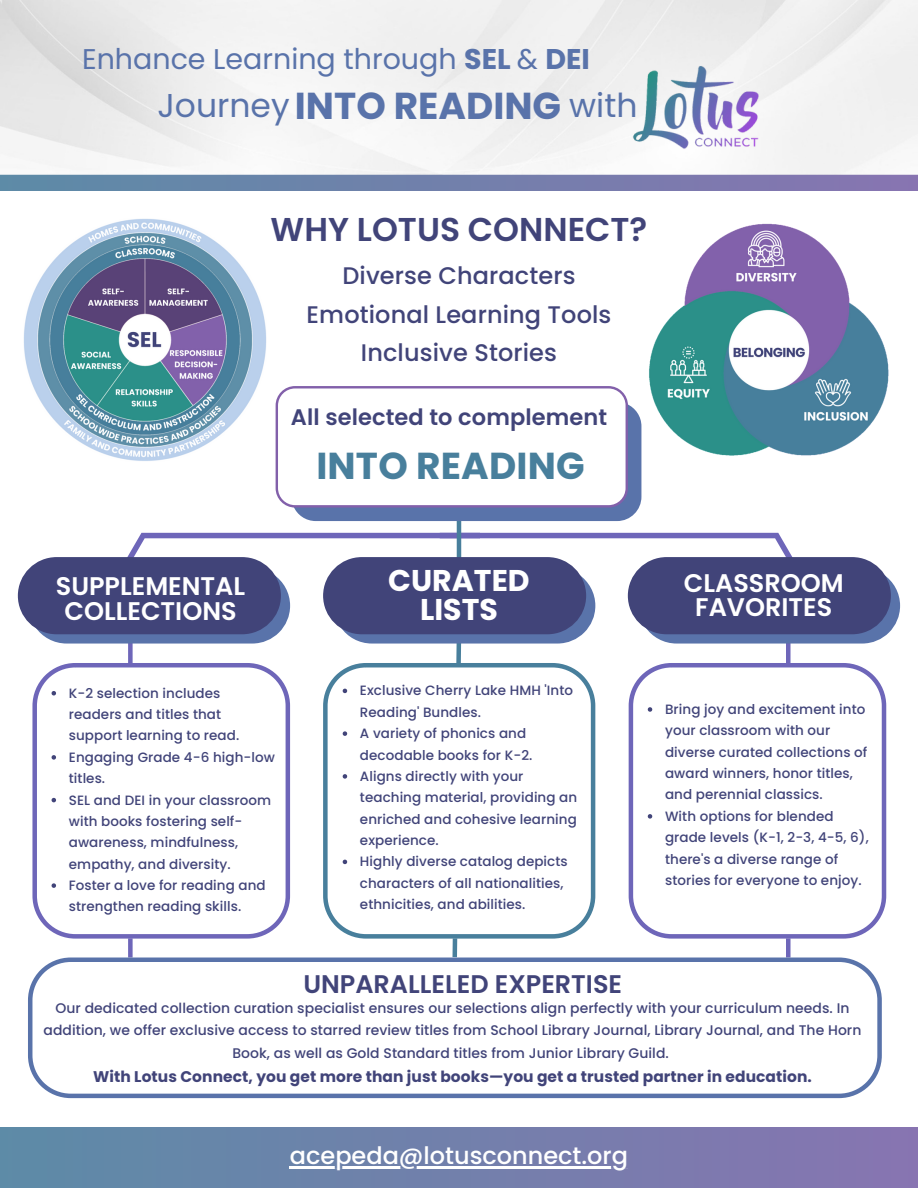
<style>
.page{position:relative;width:918px;height:1188px;background:#fff}
.page>*{position:absolute;margin:0;border:0;box-sizing:border-box;transform-origin:0 0}
.t1{font:700 37.5px "Poppins";letter-spacing:.005em;color:#487f9c}
.t2{font:700 37.5px "Poppins";color:#5973aa}
.t3{font:600 33px "Poppins";color:#414479}
.t4{font:33px "Poppins";color:#5973aa}
.t5{font:700 30px/29.2px "Poppins";color:#fff;text-align:center}
.t6{font:28.5px "Poppins";color:#5973aa}
.t7{font:600 25.5px/24.8px "Poppins";color:#fff;text-align:center}
.t8{font:600 25.5px "Poppins";color:#414479}
.t9{font:500 24px "Poppins";letter-spacing:.005em;color:#414479}
.t10{font:500 24px "Poppins";color:#fff}
.t11{font:600 22.5px "Poppins";letter-spacing:.005em;color:#414479}
.t12{font:700 15.45px "Poppins";letter-spacing:.005em;color:#414479}
.t13{font:500 13.95px/22.5px "Poppins";letter-spacing:.005em;color:#414479;text-align:center}
.t14{font:500 13.5px/21.3px "Poppins";letter-spacing:.005em;color:#414479}
.s1{font-weight:700}
</style>
<div class="page">
<div style="left:0;top:174px;width:918px;height:1014px;background:linear-gradient(to right,#5e8ca7,#8975b1)"></div>
<div style="left:0;top:191px;width:918px;height:936px;background:#fff"></div>
<img style="left:23px;top:218px;width:243px;height:243px">
<img style="left:649px;top:223px;width:240px;height:233px">
<hr style="left:457px;top:506px;width:4px;height:62px;background:#487f9c">
<svg style="left:276px;top:386px;width:365px;height:135px"></svg>
<svg style="left:28px;top:962px;width:854px;height:136px"></svg>
<svg style="left:18px;top:533px;width:882px;height:429px"></svg>
<hr style="left:290px;top:1166px;width:338px;height:2px;background:#fff">
<img style="left:631px;top:59px;width:131px;height:95px">
<p class="t6" style="left:82px;top:39px;width:509px">Enhance Learning through <span class="s1">SEL</span> &amp; <span class="s1">DEI</span></p>
<p class="t4" style="left:157px;top:83px;width:134px">Journey</p>
<p class="t2" style="left:295px;top:80px;width:268px">INTO READING</p>
<p class="t4" style="left:569px;top:83px;width:70px">with</p>
<p class="t3" style="left:271px;top:206px;width:378px">WHY LOTUS CONNECT?</p>
<p class="t9" style="left:342px;top:259px;width:235px">Diverse Characters</p>
<p class="t9" style="left:307px;top:297px;width:306px">Emotional Learning Tools</p>
<p class="t9" style="left:361px;top:336px;width:198px">Inclusive Stories</p>
<p class="t11" style="left:291px;top:401px;width:318px">All selected to complement</p>
<p class="t1" style="left:316px;top:440px;width:270px">INTO READING</p>
<p class="t7" style="left:56px;top:574px;width:191px">SUPPLEMENTAL<br>COLLECTIONS</p>
<p class="t5" style="left:388px;top:566px;width:143px">CURATED<br>LISTS</p>
<p class="t7" style="left:684px;top:570px;width:161px">CLASSROOM<br>FAVORITES</p>
<p class="t14" style="left:69px;top:682px;width:172px">K-2 selection includes readers and titles that support learning to read.</p>
<p class="t14" style="left:69px;top:746px;width:208px">Engaging Grade 4-6 high-low titles.</p>
<p class="t14" style="left:69px;top:789px;width:204px">SEL and DEI in your classroom with books fostering self&shy;awareness, mindfulness, empathy, and diversity.</p>
<p class="t14" style="left:69px;top:875px;width:198px">Foster a love for reading and strengthen reading skills.</p>
<p class="t14" style="left:360px;top:680px;width:215px">Exclusive Cherry Lake HMH 'Into<br>Reading' Bundles.</p>
<p class="t14" style="left:360px;top:723px;width:174px">A variety of phonics and decodable books for K-2.</p>
<p class="t14" style="left:360px;top:766px;width:219px">Aligns directly with your teaching material, providing an enriched and cohesive learning experience.</p>
<p class="t14" style="left:360px;top:851px;width:209px">Highly diverse catalog depicts characters of all nationalities, ethnicities, and abilities.</p>
<p class="t14" style="left:665px;top:699px;width:204px">Bring joy and excitement into your classroom with our diverse curated collections of award winners, honor titles, and perennial classics.</p>
<p class="t14" style="left:665px;top:805px;width:205px">With options for blended grade levels (K-1, 2-3, 4-5, 6), there's a diverse range of stories for everyone to enjoy.</p>
<p class="t8" style="left:303px;top:966px;width:320px">UNPARALLELED EXPERTISE</p>
<p class="t13" style="left:44px;top:996px;width:819px">Our dedicated collection curation specialist ensures our selections align perfectly with your curriculum needs. In addition, we offer exclusive access to starred review titles from School Library Journal, Library Journal, and The Horn<br>Book, as well as Gold Standard titles from Junior Library Guild.</p>
<p class="t12" style="left:93px;top:1066px;width:720px">With Lotus Connect, you get more than just books—you get a trusted partner in education.</p>
<p class="t10" style="left:290px;top:1138px;width:340px">acepeda@lotusconnect.org</p>
</div>
